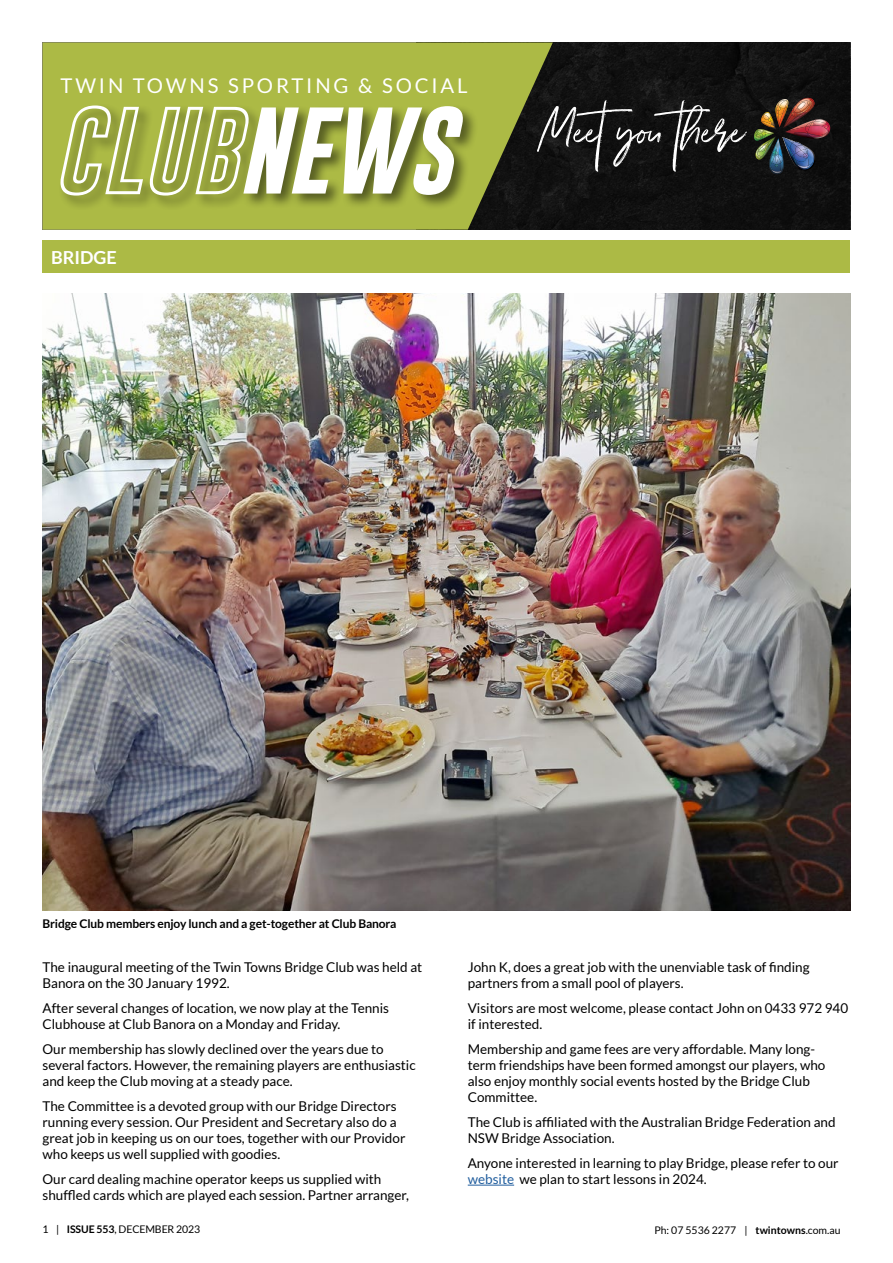
<style>
.page{position:relative;width:893px;height:1263px;background:#fff}
.page>*{position:absolute;margin:0;border:0;box-sizing:border-box;transform-origin:0 0}
.t1{font:20.4px "Lato";letter-spacing:.14em;color:#fff}
.t2{font:700 18px "Lato";color:#fff}
.t3{font:13.5px/16.2px "Lato";color:#000}
.t4{font:700 12px "Lato";letter-spacing:-.01em;color:#000}
.t5{font:10.5px "Lato";color:#000}
.s1{color:#215e9e}
.s2{font-weight:700}
</style>
<div class="page">
<hr style="left:468px;top:1185px;width:46px;height:1px;background:#215e9e">
<div style="left:43px;top:43px;width:807px;height:187px;background:#101010"></div>
<svg style="left:43px;top:43px;width:510px;height:187px;background:#97a33e"></svg>
<svg style="left:537px;top:100px;width:210px;height:72px"></svg>
<div style="left:58px;top:103px;width:420px;height:108px;background:#000;opacity:.5"></div>
<svg style="left:60px;top:105px;width:83px;height:91px;background:#b1ba68"></svg>
<svg style="left:150px;top:106px;width:313px;height:90px;background:#c2c796"></svg>
<img style="left:754px;top:98px;width:76px;height:76px">
<div style="left:43px;top:240px;width:807px;height:32px;background:#acba45"></div>
<img style="left:43px;top:293px;width:807px;height:617px">
<h1 class="t1" style="left:60px;top:74px;width:409px">TWIN TOWNS SPORTING &amp; SOCIAL</h1>
<h2 class="t2" style="left:51px;top:247px;width:67px">BRIDGE</h2>
<p class="t4" style="left:43px;top:917px;width:355px">Bridge Club members enjoy lunch and a get-together at Club Banora</p>
<p class="t3" style="left:43px;top:959px;width:381px">The inaugural meeting of the Twin Towns Bridge Club was held at<br>Banora on the 30 January 1992.</p>
<p class="t3" style="left:43px;top:1000px;width:348px">After several changes of location, we now play at the Tennis<br>Clubhouse at Club Banora on a Monday and Friday.</p>
<p class="t3" style="left:43px;top:1041px;width:375px">Our membership has slowly declined over the years due to several factors. However, the remaining players are enthusiastic and keep the Club moving at a steady pace.</p>
<p class="t3" style="left:43px;top:1098px;width:364px">The Committee is a devoted group with our Bridge Directors running every session. Our President and Secretary also do a great job in keeping us on our toes, together with our Providor who keeps us well supplied with goodies.</p>
<p class="t3" style="left:43px;top:1171px;width:368px">Our card dealing machine operator keeps us supplied with shuffled cards which are played each session. Partner arranger,</p>
<p class="t3" style="left:468px;top:959px;width:343px">John K, does a great job with the unenviable task of finding partners from a small pool of players.</p>
<p class="t3" style="left:468px;top:1000px;width:382px">Visitors are most welcome, please contact John on 0433 972 940 if interested.</p>
<p class="t3" style="left:468px;top:1041px;width:359px">Membership and game fees are very affordable. Many long&shy;term friendships have been formed amongst our players, who also enjoy monthly social events hosted by the Bridge Club Committee.</p>
<p class="t3" style="left:468px;top:1114px;width:369px">The Club is affiliated with the Australian Bridge Federation and<br>NSW Bridge Association.</p>
<p class="t3" style="left:468px;top:1155px;width:372px">Anyone interested in learning to play Bridge, please refer to our <span class="s1">website</span> we plan to start lessons in 2024.</p>
<p class="t5" style="left:43px;top:1224px;width:159px">1 | <span class="s2">ISSUE 553</span>, DECEMBER 2023</p>
<p class="t5" style="left:654px;top:1224px;width:188px">Ph: 07 5536 2277 | <span class="s2">twintowns</span>.com.au</p>
</div>
